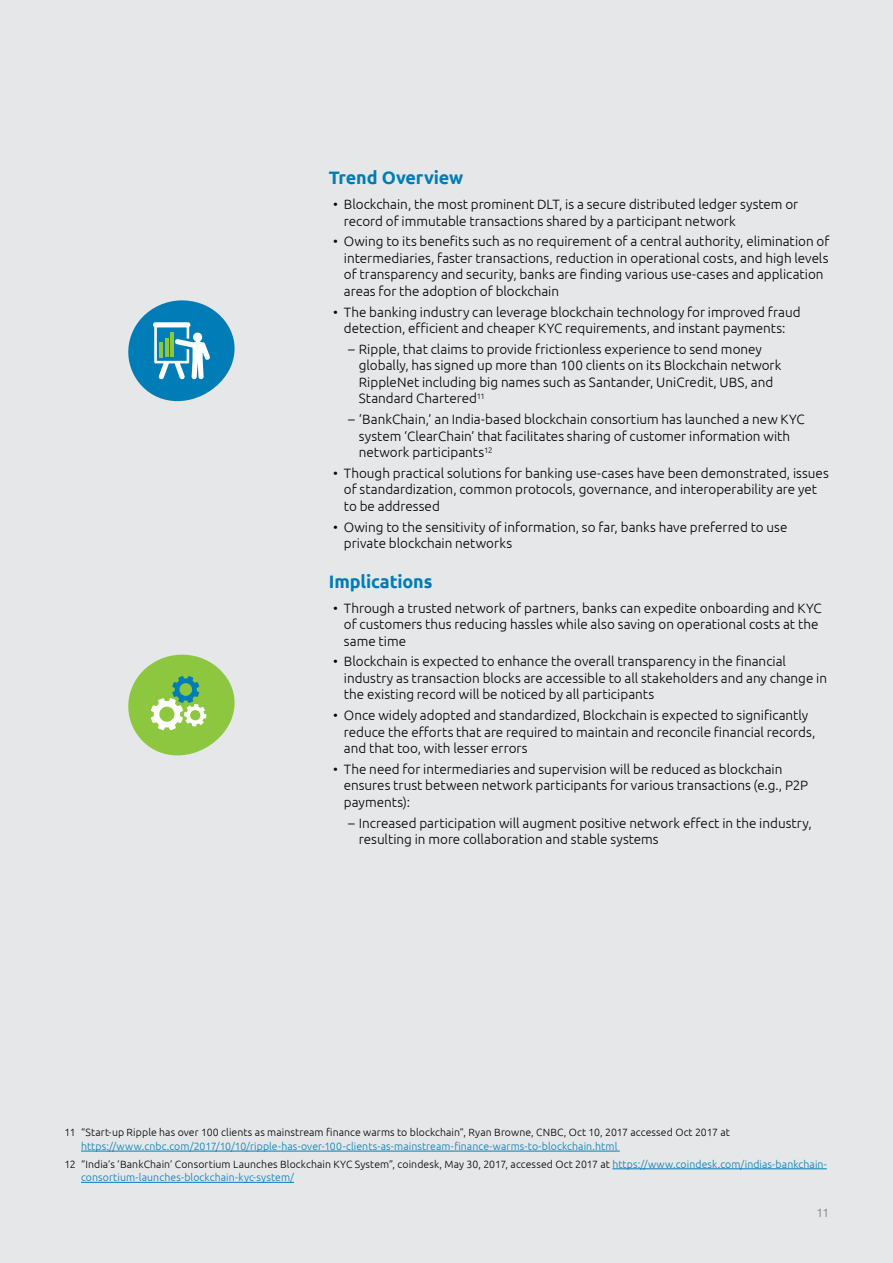
<style>
.page{position:relative;width:893px;height:1263px;background:#e6e7e8}
.page>*{position:absolute;margin:0;border:0;box-sizing:border-box;transform-origin:0 0}
.t1{font:700 18px "Ubuntu";letter-spacing:-.01em;color:#007db7}
.t2{font:300 13.5px/16.5px "Ubuntu";color:#000}
.t3{font:300 12px "Ubuntu";color:#77787b}
.t4{font:300 10.5px/17.7px "Ubuntu";letter-spacing:.01em;color:#007db7}
.t5{font:300 10.5px "Ubuntu";letter-spacing:.01em;color:#000}
.s1{color:#000}
</style>
<div class="page">
<svg style="left:128px;top:300px;width:107px;height:102px"></svg>
<svg style="left:128px;top:654px;width:107px;height:102px"></svg>
<hr style="left:81px;top:1151px;width:539px;height:1px;background:#007db7">
<hr style="left:612px;top:1168px;width:215px;height:1px;background:#007db7">
<hr style="left:81px;top:1182px;width:213px;height:1px;background:#007db7">
<h1 class="t1" style="left:329px;top:167px;width:136px">Trend Overview</h1>
<p class="t2" style="left:344px;top:196px;width:456px;text-indent:-11px">• Blockchain, the most prominent DLT, is a secure distributed ledger system or record of immutable transactions shared by a participant network</p>
<p class="t2" style="left:344px;top:233px;width:487px;text-indent:-11px">• Owing to its benefits such as no requirement of a central authority, elimination of intermediaries, faster transactions, reduction in operational costs, and high levels of transparency and security, banks are finding various use-cases and application areas for the adoption of blockchain</p>
<p class="t2" style="left:333px;top:303px;width:469px;text-align:center">• The banking industry can leverage blockchain technology for improved fraud detection, efficient and cheaper KYC requirements, and instant payments:</p>
<p class="t2" style="left:359px;top:340px;width:424px;text-indent:-11px">– Ripple, that claims to provide frictionless experience to send money globally, has signed up more than 100 clients on its Blockchain network RippleNet including big names such as Santander, UniCredit, UBS, and Standard Chartered<sup>11</sup></p>
<p class="t2" style="left:359px;top:411px;width:447px;text-indent:-11px">– ‘BankChain,’ an India-based blockchain consortium has launched a new KYC system ‘ClearChain’ that facilitates sharing of customer information with network participants<sup>12</sup></p>
<p class="t2" style="left:344px;top:464px;width:486px;text-indent:-11px">• Though practical solutions for banking use-cases have been demonstrated, issues of standardization, common protocols, governance, and interoperability are yet to be addressed</p>
<p class="t2" style="left:344px;top:518px;width:445px;text-indent:-11px">• Owing to the sensitivity of information, so far, banks have preferred to use private blockchain networks</p>
<h1 class="t1" style="left:329px;top:570px;width:105px">Implications</h1>
<p class="t2" style="left:344px;top:599px;width:479px;text-indent:-11px">• Through a trusted network of partners, banks can expedite onboarding and KYC of customers thus reducing hassles while also saving on operational costs at the same time</p>
<p class="t2" style="left:344px;top:653px;width:485px;text-indent:-11px">• Blockchain is expected to enhance the overall transparency in the financial industry as transaction blocks are accessible to all stakeholders and any change in the existing record will be noticed by all participants</p>
<p class="t2" style="left:344px;top:707px;width:473px;text-indent:-11px">• Once widely adopted and standardized, Blockchain is expected to significantly reduce the efforts that are required to maintain and reconcile financial records, and that too, with lesser errors</p>
<p class="t2" style="left:344px;top:760px;width:466px;text-indent:-11px">• The need for intermediaries and supervision will be reduced as blockchain ensures trust between network participants for various transactions (e.g., P2P payments):</p>
<p class="t2" style="left:359px;top:814px;width:454px;text-indent:-11px">– Increased participation will augment positive network effect in the industry, resulting in more collaboration and stable systems</p>
<p class="t5" style="left:65px;top:1126px;width:667px">11 “Start-up Ripple has over 100 clients as mainstream finance warms to blockchain”, Ryan Browne, CNBC, Oct 10, 2017 accessed Oct 2017 at</p>
<p class="t4" style="left:65px;top:1137px;width:764px;text-indent:16px">https://www.cnbc.com/2017/10/10/ripple-has-over-100-clients-as-mainstream-finance-warms-to-blockchain.html<br><span class="s1">12 “India’s ‘BankChain’ Consortium Launches Blockchain KYC System”, coindesk, May 30, 2017, accessed Oct 2017 at</span> https://www.coindesk.com/indias-bankchain-</p>
<p class="t4" style="left:81px;top:1168px;width:214px">consortium-launches-blockchain-kyc-system/</p>
<p class="t3" style="left:817px;top:1205px;width:14px">11</p>
</div>
